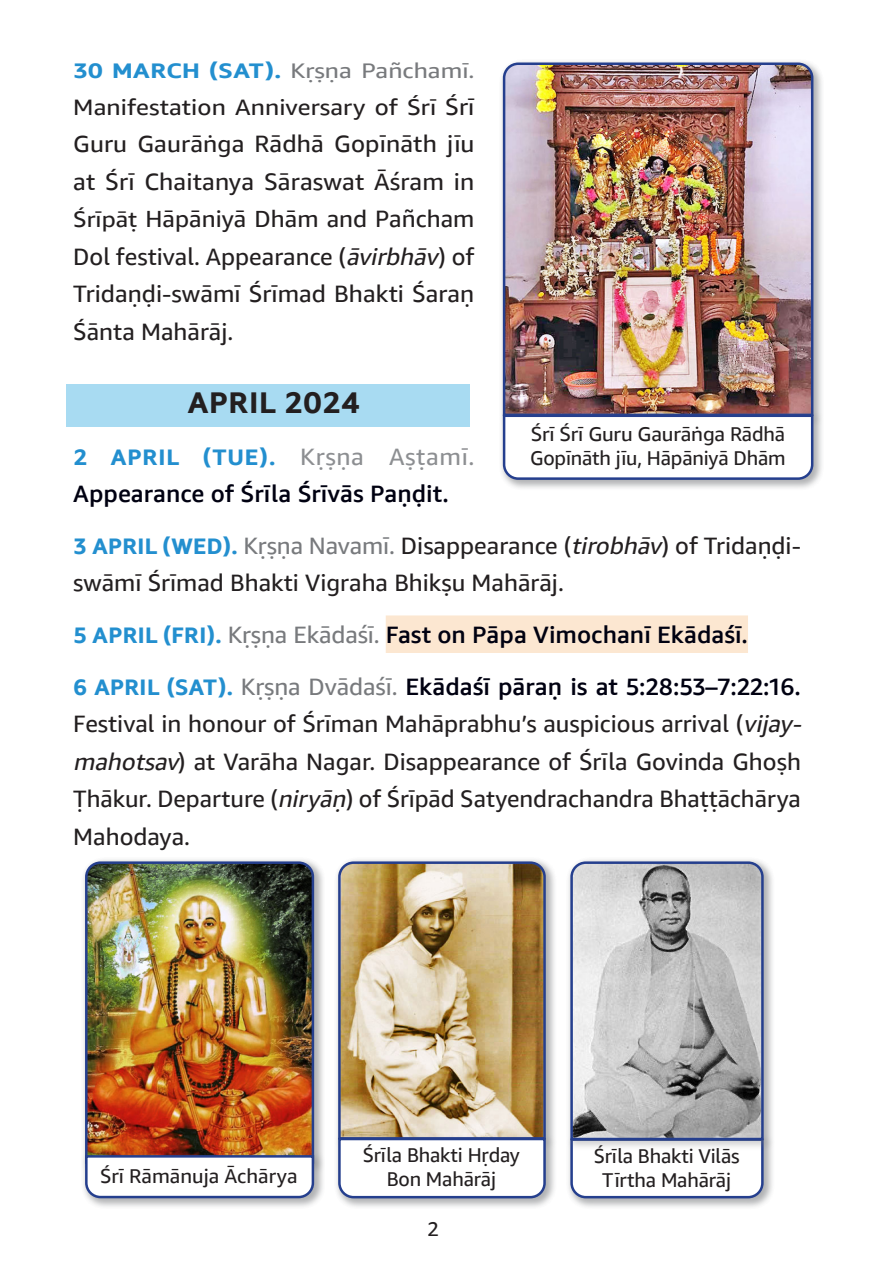
<style>
.page{position:relative;width:886px;height:1276px;background:#fff}
.page>*{position:absolute;margin:0;border:0;box-sizing:border-box;transform-origin:0 0}
.Month{font:700 30px "Ember Math";color:#231f20}
.English_text{font:23.75px/37.5px "Ember Math";color:#231f20}
.English_text-2{font:500 23.75px "Ember Math";color:#000111}
.English_text-3{font:23.5px "Ember Math";color:#231f20}
.English_text-4{font:700 22.5px "Ember Math";letter-spacing:.015em;color:#238fcf}
.English_text-5{font:22.25px "Ember Math";letter-spacing:.005em;color:#231f20;scale:1.08 1}
.English_text-6{font:21.25px "Ember Math";color:#787a7d;scale:1.15 1}
.t1{font:20px/24.2px "Ember Math";letter-spacing:-.01em;color:#231f20}
.s1{font-weight:700;color:#238fcf}
.s2{font-size:23.5px}
.s3{font-size:22.25px}
.s4{font-size:23.75px}
.s5{font-style:italic}
.s6{font-weight:400;font-size:23.75px;color:#8d8f92}
.s7{font-weight:700;font-size:22.5px;color:#238fcf}
.s8{color:#787a7d}
.s9{font-weight:400;color:#787a7d}
.s10{font-weight:500;color:#000111}
</style>
<div class="page">
<div style="left:66px;top:384px;width:742px;height:42px;background:#a8dbf2"></div>
<div style="left:386px;top:615px;width:362px;height:38px;background:#fce7d1"></div>
<div style="left:334px;top:857px;width:223px;height:293px;background:#787a7d;opacity:.36"></div>
<svg style="left:337px;top:860px;width:210px;height:273px;background:#c7b087"></svg>
<div style="left:334px;top:1133px;width:223px;height:76px;background:#787a7d;opacity:.36"></div>
<svg style="left:337px;top:1136px;width:210px;height:63px"></svg>
<div style="left:566px;top:1134px;width:209px;height:76px;background:#787a7d;opacity:.36"></div>
<svg style="left:569px;top:1151px;width:196px;height:48px"></svg>
<div style="left:566px;top:857px;width:209px;height:294px;background:#787a7d;opacity:.36"></div>
<svg style="left:569px;top:860px;width:196px;height:281px;background:#b4b5b9"></svg>
<div style="left:81px;top:857px;width:244px;height:318px;background:#787a7d;opacity:.36"></div>
<img style="left:84px;top:860px;width:231px;height:291px">
<div style="left:81px;top:1151px;width:244px;height:58px;background:#787a7d;opacity:.36"></div>
<svg style="left:84px;top:1154px;width:231px;height:45px"></svg>
<div style="left:469px;top:379px;width:344px;height:61px;background:#fff"></div>
<div style="left:499px;top:58px;width:325px;height:369px;background:#787a7d;opacity:.36"></div>
<img style="left:502px;top:61px;width:313px;height:349px">
<div style="left:499px;top:410px;width:325px;height:80px;background:#787a7d;opacity:.36"></div>
<svg style="left:502px;top:413px;width:313px;height:68px"></svg>
<p class="English_text-6" style="left:73px;top:56px;width:350px"><span class="s1">30 MARCH (SAT).</span> Kṛṣṇa Pañchamī.</p>
<p class="English_text-5" style="left:73px;top:92px;width:373px">Manifestation Anniversary of Śrī <span class="s2">Śrī</span></p>
<p class="English_text" style="left:73px;top:125px;width:403px"><span class="s2">Guru Gaurāṅga</span> Rādhā Gopīnāth jīu at Śrī Chaitanya Sāraswat Āśram in</p>
<p class="English_text-3" style="left:73px;top:203px;width:403px"><span class="s3">Śrīpāṭ</span> Hāpāniyā Dhām and <span class="s4">Pañcham</span></p>
<p class="English_text" style="left:73px;top:237px;width:403px;text-align:justify">Dol festival. Appearance (<span class="s5">āvirbhāv</span>) of Tridaṇḍi-swāmī Śrīmad Bhakti Śaraṇ Śānta Mahārāj.</p>
<p class="Month" style="left:188px;top:382px;width:174px">APRIL 2024</p>
<p class="English_text-4" style="left:73px;top:442px;width:403px">2 APRIL (TUE). <span class="s6">Kṛṣṇa Aṣṭamī.</span></p>
<p class="English_text-2" style="left:73px;top:478px;width:377px">Appearance of Śrīla Śrīvās Paṇḍit.</p>
<p class="English_text" style="left:73px;top:526px;width:729px"><span class="s7">3 APRIL (WED).</span> <span class="s8">Kṛṣṇa Navamī.</span> Disappearance (<span class="s5">tirobhāv</span>) of Tridaṇḍi&shy;swāmī Śrīmad Bhakti Vigraha Bhikṣu Mahārāj.</p>
<p class="English_text-2" style="left:73px;top:618px;width:676px"><span class="s7">5 APRIL (FRI).</span> <span class="s9">Kṛṣṇa Ekādaśī.</span> Fast on Pāpa Vimochanī Ekādaśī.</p>
<p class="English_text" style="left:73px;top:667px;width:729px;text-align:justify"><span class="s7">6 APRIL (SAT).</span> <span class="s8">Kṛṣṇa Dvādaśī.</span> <span class="s10">Ekādaśī pāraṇ is at 5:28:53–7:22:16.<br></span>Festival in honour of Śrīman Mahāprabhu’s auspicious arrival (<span class="s5">vijay&shy;mahotsav</span>) at Varāha Nagar. Disappearance of Śrīla Govinda Ghoṣh Ṭhākur. Departure (<span class="s5">niryāṇ</span>) of Śrīpād Satyendrachandra Bhaṭṭāchārya Mahodaya.</p>
<p class="t1" style="left:530px;top:421px;width:257px">Śrī Śrī Guru Gaurāṅga Rādhā<br>Gopīnāth jīu, Hāpāniyā Dhām</p>
<p class="t1" style="left:363px;top:1142px;width:158px">Śrīla Bhakti Hṛday</p>
<p class="t1" style="left:387px;top:1166px;width:111px">Bon Mahārāj</p>
<p class="t1" style="left:594px;top:1143px;width:147px">Śrīla Bhakti Vilās</p>
<p class="t1" style="left:100px;top:1163px;width:199px">Śrī Rāmānuja Āchārya</p>
<p class="t1" style="left:602px;top:1167px;width:130px">Tīrtha Mahārāj</p>
<p class="t1" style="left:427px;top:1215px;width:13px">2</p>
</div>
